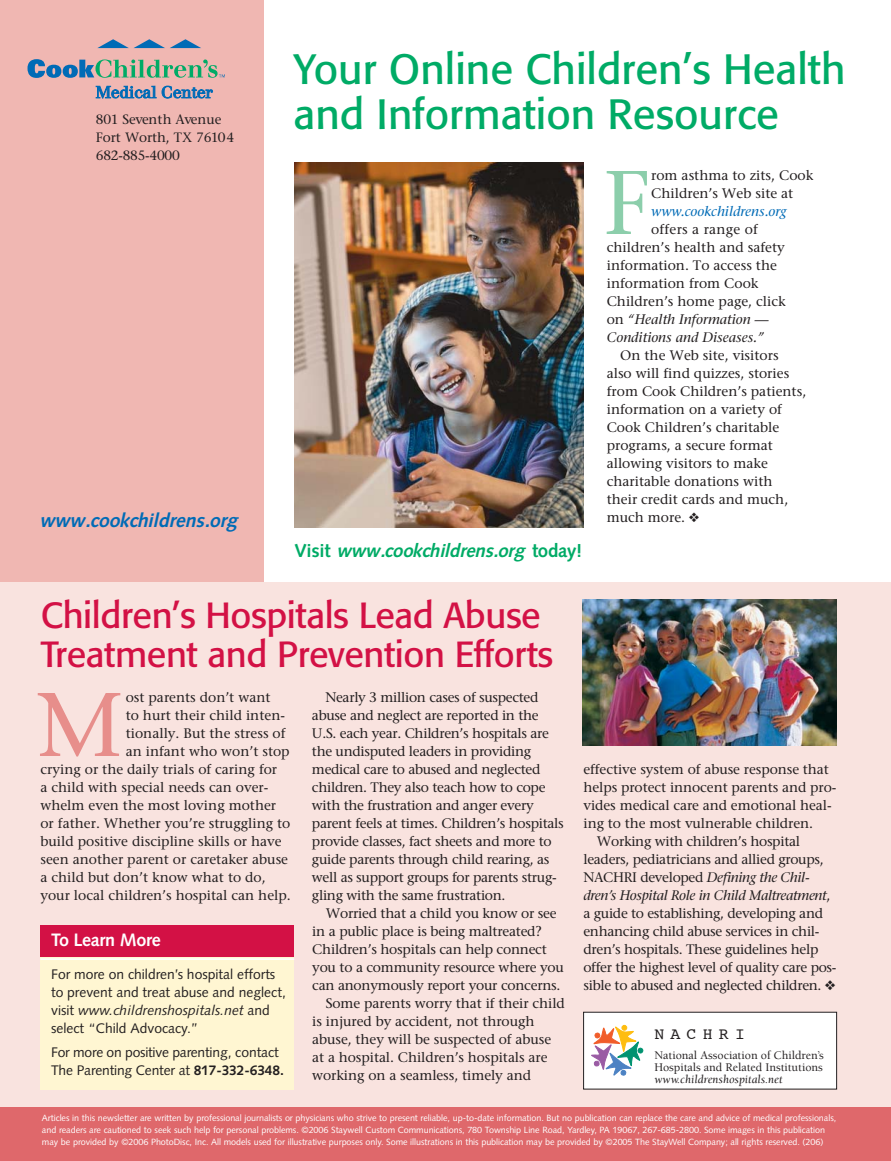
<style>
.page{position:relative;width:891px;height:1161px;background:#fff}
.page>*{position:absolute;margin:0;border:0;box-sizing:border-box;transform-origin:0 0}
.t1{font:500 90px "Stone Serif Std";color:#e78e8b}
.t2{font:500 90px "Stone Serif Std";color:#8cceab}
.t3{font:42px/45px "Formata";color:#00ab66}
.t4{font:36px/39px "Formata";letter-spacing:-.01em;color:#d31145}
.t5{font:italic 700 19.5px "Syntax";letter-spacing:-.01em;color:#006bb6}
.t6{font:italic 700 18.75px "Syntax";letter-spacing:-.015em;color:#00ab66}
.t7{font:700 18px "Syntax LT Std";letter-spacing:-.015em;color:#fff}
.t8{font:16.5px "Courier";letter-spacing:.38em;color:#231f20}
.t9{font:500 13.8px/18px "Stone Serif Std";letter-spacing:-.005em;color:#231f20}
.t10{font:500 13.8px/18px "Stone Serif Std";letter-spacing:-.025em;color:#231f20}
.t11{font:13.8px/18px "Syntax LT Std";color:#231f20}
.t12{font:italic 500 13.8px "Stone Serif Std";letter-spacing:-.025em;color:#231f20}
.t13{font:italic 500 13.8px "Stone Serif Std";color:#006bb6}
.t14{font:500 13.5px/18px "Stone Serif Std";letter-spacing:-.015em;color:#231f20}
.t15{font:500 12px/12px "Berkeley Std";color:#231f20}
.t16{font:italic 12px "Berkeley Std";color:#231f20}
.t17{font:9px/12px "Syntax LT Std";letter-spacing:-.005em;color:#fff}
.s1{font-family:"Syntax LT Std";font-style:normal}
.s2{font-style:italic}
.s3{font-weight:700}
.s4{font-style:normal}
</style>
<div class="page">
<div style="left:0;top:0;width:263px;height:622px;background:#f0b7b2"></div>
<svg style="left:97px;top:39px;width:104px;height:9px"></svg>
<svg style="left:96px;top:86px;width:60px;height:12px"></svg>
<svg style="left:162px;top:86px;width:51px;height:12px"></svg>
<svg style="left:28px;top:59px;width:197px;height:19px"></svg>
<div style="left:0;top:582px;width:891px;height:550px;background:#f9e3df"></div>
<div style="left:0;top:1107px;width:891px;height:54px;background:#df686b"></div>
<img style="left:583px;top:599px;width:254px;height:147px">
<div style="left:40px;top:925px;width:254px;height:164px;background:#fff6d2"></div>
<div style="left:40px;top:925px;width:254px;height:32px;background:#d31145"></div>
<div style="left:584px;top:1012px;width:253px;height:77px;background:#fff"></div>
<div style="left:637px;top:1047px;width:7px;height:7px;background:#009370;border:1px solid #009370;border-radius:2px"></div>
<svg style="left:591px;top:1024px;width:50px;height:52px"></svg>
<hr style="left:40px;top:958px;width:254px;height:2px;background:#fff">
<img style="left:294px;top:162px;width:290px;height:366px">
<p class="t14" style="left:96px;top:112px;width:140px">801 Seventh Avenue<br>Fort Worth, TX 76104<br>682-885-4000</p>
<h3 class="t5" style="left:41px;top:512px;width:199px">www.cookchildrens.org</h3>
<h2 class="t3" style="left:294px;top:50px;width:553px">Your Online Children’s Health and Information Resource</h2>
<h3 class="t6" style="left:294px;top:542px;width:290px"><span class="s1">Visit</span> www.cookchildrens.org <span class="s1">today!</span></h3>
<p class="t9" style="left:651px;top:167px;width:164px">rom asthma to zits, Cook<br>Children’s Web site at</p>
<p class="t13" style="left:651px;top:205px;width:137px">www.cookchildrens.org</p>
<p class="t9" style="left:607px;top:221px;width:181px;text-indent:44px">offers a range of children’s health and safety information. To access the information from Cook<br>Children’s home page, click on <span class="s2">“Health Information —<br>Conditions and Diseases.”</span></p>
<p class="t9" style="left:607px;top:347px;width:201px;text-indent:14px">On the Web site, visitors also will find quizzes, stories from Cook Children’s patients, information on a variety of<br>Cook Children’s charitable programs, a secure format allowing visitors to make charitable donations with their credit cards and much, much more. ❖</p>
<h1 class="t2" style="left:603px;top:164px;width:48px">F</h1>
<h3 class="t4" style="left:41px;top:599px;width:514px">Children’s Hospitals Lead Abuse<br>Treatment and Prevention Efforts</h3>
<p class="t9" style="left:126px;top:689px;width:146px">ost parents don’t want</p>
<p class="t9" style="left:126px;top:707px;width:161px">to hurt their child inten-</p>
<p class="t9" style="left:126px;top:725px;width:161px">tionally. But the stress of</p>
<p class="t9" style="left:126px;top:743px;width:165px">an infant who won’t stop</p>
<p class="t9" style="left:40px;top:761px;width:238px">crying or the daily trials of caring for</p>
<p class="t9" style="left:40px;top:779px;width:230px">a child with special needs can over-</p>
<p class="t9" style="left:40px;top:797px;width:237px">whelm even the most loving mother</p>
<p class="t9" style="left:40px;top:815px;width:252px">or father. Whether you’re struggling to</p>
<p class="t9" style="left:40px;top:833px;width:243px">build positive discipline skills or have</p>
<p class="t9" style="left:40px;top:851px;width:249px">seen another parent or caretaker abuse</p>
<p class="t9" style="left:40px;top:869px;width:227px">a child but don’t know what to do,</p>
<p class="t9" style="left:40px;top:887px;width:252px">your local children’s hospital can help.</p>
<h1 class="t1" style="left:36px;top:686px;width:88px">M</h1>
<h3 class="t7" style="left:51px;top:933px;width:111px">To Learn More</h3>
<p class="t11" style="left:51px;top:967px;width:236px">For more on children’s hospital efforts to prevent and treat abuse and neglect, visit <span class="s2">www.childrenshospitals.net</span> and select “Child Advocacy.”</p>
<p class="t11" style="left:51px;top:1045px;width:234px">For more on positive parenting, contact<br>The Parenting Center at <span class="s3">817-332-6348.</span></p>
<p class="t10" style="left:312px;top:689px;width:253px;text-indent:14px">Nearly 3 million cases of suspected abuse and neglect are reported in the U.S. each year. Children’s hospitals are the undisputed leaders in providing medical care to abused and neglected children. They also teach how to cope with the frustration and anger every parent feels at times. Children’s hospitals provide classes, fact sheets and more to guide parents through child rearing, as well as support groups for parents strug&shy;gling with the same frustration.</p>
<p class="t9" style="left:326px;top:905px;width:232px">Worried that a child you know or see</p>
<p class="t9" style="left:312px;top:923px;width:231px">in a public place is being maltreated?</p>
<p class="t9" style="left:312px;top:941px;width:236px">Children’s hospitals can help connect</p>
<p class="t9" style="left:312px;top:959px;width:253px">you to a community resource where you</p>
<p class="t9" style="left:312px;top:977px;width:250px">can anonymously report your concerns.</p>
<p class="t9" style="left:326px;top:995px;width:241px">Some parents worry that if their child</p>
<p class="t9" style="left:312px;top:1013px;width:224px">is injured by accident, not through</p>
<p class="t9" style="left:312px;top:1031px;width:240px">abuse, they will be suspected of abuse</p>
<p class="t9" style="left:312px;top:1049px;width:237px">at a hospital. Children’s hospitals are</p>
<p class="t9" style="left:312px;top:1067px;width:220px">working on a seamless, timely and</p>
<p class="t9" style="left:583px;top:761px;width:247px">effective system of abuse response that</p>
<p class="t9" style="left:583px;top:779px;width:255px">helps protect innocent parents and pro-</p>
<p class="t9" style="left:583px;top:797px;width:250px">vides medical care and emotional heal-</p>
<p class="t9" style="left:583px;top:815px;width:231px">ing to the most vulnerable children.</p>
<p class="t10" style="left:597px;top:833px;width:205px">Working with children’s hospital</p>
<p class="t10" style="left:583px;top:851px;width:242px">leaders, pediatricians and allied groups,</p>
<p class="t12" style="left:583px;top:871px;width:228px"><span class="s4">NACHRI developed</span> Defining the Chil-</p>
<p class="t12" style="left:583px;top:889px;width:248px">dren’s Hospital Role in Child Maltreatment<span class="s4">,</span></p>
<p class="t10" style="left:583px;top:905px;width:241px">a guide to establishing, developing and</p>
<p class="t10" style="left:583px;top:923px;width:238px">enhancing child abuse services in chil-</p>
<p class="t10" style="left:583px;top:941px;width:236px">dren’s hospitals. These guidelines help</p>
<p class="t10" style="left:583px;top:959px;width:254px">offer the highest level of quality care pos-</p>
<p class="t10" style="left:583px;top:977px;width:254px">sible to abused and neglected children. ❖</p>
<p class="t8" style="left:654px;top:1027px;width:92px">NACHRI</p>
<p class="t15" style="left:654px;top:1050px;width:171px">National Association of Children’s<br>Hospitals and Related Institutions</p>
<p class="t16" style="left:654px;top:1074px;width:130px">www.childrenshospitals.net</p>
<p class="t17" style="left:42px;top:1113px;width:796px">Articles in this newsletter are written by professional journalists or physicians who strive to present reliable, up-to-date information. But no publication can replace the care and advice of medical professionals, and readers are cautioned to seek such help for personal problems. ©2006 Staywell Custom Communications, 780 Township Line Road, Yardley, PA 19067, 267-685-2800. Some images in this publication may be provided by ©2006 PhotoDisc, Inc. All models used for illustrative purposes only. Some illustrations in this publication may be provided by ©2005 The StayWell Company; all rights reserved. (206)</p>
</div>
